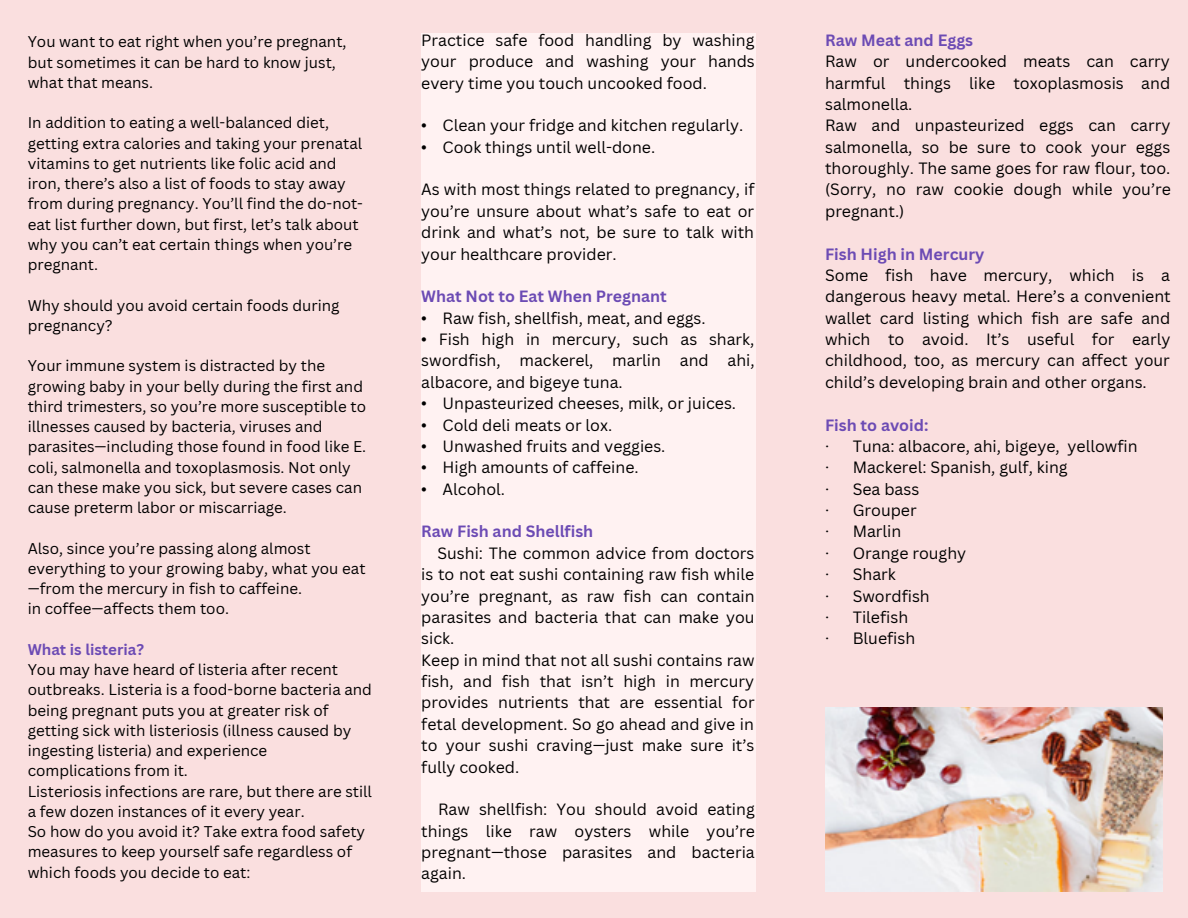
<style>
.page{position:relative;width:1188px;height:918px;background:#fadfdf}
.page>*{position:absolute;margin:0;border:0;box-sizing:border-box;transform-origin:0 0}
.t1{font:15.9px/21.3px "Canva Sans";color:#000;text-align:justify}
.t2{font:700 15.9px "Canva Sans";color:#6c4bb4}
.t3{font:15.15px/20.2px "Canva Sans";color:#000}
.t4{font:700 15.15px "Canva Sans";color:#6c4bb4}
</style>
<div class="page">
<div style="left:421px;top:33px;width:334px;height:858px;background:#fff2f2"></div>
<img style="left:825px;top:707px;width:338px;height:185px">
<p class="t3" style="left:28px;top:31px;width:320px">You want to eat right when you’re pregnant, but sometimes it can be hard to know just, what that means.</p>
<p class="t3" style="left:28px;top:112px;width:337px">In addition to eating a well-balanced diet, getting extra calories and taking your prenatal vitamins to get nutrients like folic acid and iron, there’s also a list of foods to stay away from during pregnancy. You’ll find the do-not&shy;eat list further down, but first, let’s talk about why you can’t eat certain things when you’re pregnant.</p>
<p class="t3" style="left:28px;top:295px;width:313px">Why should you avoid certain foods during pregnancy?</p>
<p class="t3" style="left:28px;top:355px;width:340px">Your immune system is distracted by the growing baby in your belly during the first and third trimesters, so you’re more susceptible to illnesses caused by bacteria, viruses and parasites—including those found in food like E. coli, salmonella and toxoplasmosis. Not only can these make you sick, but severe cases can cause preterm labor or miscarriage.</p>
<p class="t3" style="left:28px;top:538px;width:339px">Also, since you’re passing along almost everything to your growing baby, what you eat —from the mercury in fish to caffeine.<br>in coffee—affects them too.</p>
<p class="t4" style="left:28px;top:639px;width:118px">What is listeria?</p>
<p class="t3" style="left:28px;top:659px;width:346px">You may have heard of listeria after recent outbreaks. Listeria is a food-borne bacteria and being pregnant puts you at greater risk of getting sick with listeriosis (illness caused by ingesting listeria) and experience complications from it.<br>Listeriosis infections are rare, but there are still a few dozen instances of it every year.<br>So how do you avoid it? Take extra food safety measures to keep yourself safe regardless of which foods you decide to eat:</p>
<p class="t1" style="left:421px;top:29px;width:335px">Practice safe food handling by washing your produce and washing your hands every time you touch uncooked food.</p>
<p class="t1" style="left:421px;top:114px;width:324px">• Clean your fridge and kitchen regularly.</p>
<p class="t1" style="left:421px;top:136px;width:235px">• Cook things until well-done.</p>
<p class="t1" style="left:421px;top:179px;width:335px">As with most things related to pregnancy, if you’re unsure about what’s safe to eat or drink and what’s not, be sure to talk with your healthcare provider.</p>
<p class="t2" style="left:421px;top:285px;width:247px">What Not to Eat When Pregnant</p>
<p class="t1" style="left:421px;top:307px;width:286px">• Raw fish, shellfish, meat, and eggs.</p>
<p class="t1" style="left:421px;top:328px;width:335px">• Fish high in mercury, such as shark, swordfish, mackerel, marlin and ahi, albacore, and bigeye tuna.</p>
<p class="t1" style="left:421px;top:392px;width:316px">• Unpasteurized cheeses, milk, or juices.</p>
<p class="t1" style="left:421px;top:414px;width:192px">• Cold deli meats or lox.</p>
<p class="t1" style="left:421px;top:435px;width:246px">• Unwashed fruits and veggies.</p>
<p class="t1" style="left:421px;top:456px;width:219px">• High amounts of caffeine.</p>
<p class="t1" style="left:421px;top:478px;width:85px">• Alcohol.</p>
<p class="t2" style="left:421px;top:520px;width:173px">Raw Fish and Shellfish</p>
<p class="t1" style="left:421px;top:542px;width:335px;text-align:left;text-indent:16px">Sushi: The common advice from doctors is to not eat sushi containing raw fish while you’re pregnant, as raw fish can contain parasites and bacteria that can make you sick.<br>Keep in mind that not all sushi contains raw fish, and fish that isn’t high in mercury provides nutrients that are essential for fetal development. So go ahead and give in to your sushi craving—just make sure it’s fully cooked.</p>
<p class="t1" style="left:421px;top:798px;width:335px;text-indent:17px">Raw shellfish: You should avoid eating things like raw oysters while you’re pregnant—those parasites and bacteria again.</p>
<p class="t2" style="left:825px;top:29px;width:150px">Raw Meat and Eggs</p>
<p class="t1" style="left:825px;top:50px;width:347px;text-align:left">Raw or undercooked meats can carry harmful things like toxoplasmosis and salmonella.<br>Raw and unpasteurized eggs can carry salmonella, so be sure to cook your eggs thoroughly. The same goes for raw flour, too. (Sorry, no raw cookie dough while you’re pregnant.)</p>
<p class="t2" style="left:825px;top:243px;width:161px">Fish High in Mercury</p>
<p class="t1" style="left:825px;top:264px;width:347px">Some fish have mercury, which is a dangerous heavy metal. Here’s a convenient wallet card listing which fish are safe and which to avoid. It’s useful for early childhood, too, as mercury can affect your child’s developing brain and other organs.</p>
<p class="t2" style="left:825px;top:414px;width:105px">Fish to avoid:</p>
<p class="t1" style="left:825px;top:435px;width:314px;text-align:left">· Tuna: albacore, ahi, bigeye, yellowfin · Mackerel: Spanish, gulf, king<br>· Sea bass<br>· Grouper<br>· Marlin<br>· Orange roughy<br>· Shark<br>· Swordfish<br>· Tilefish<br>· Bluefish</p>
</div>
